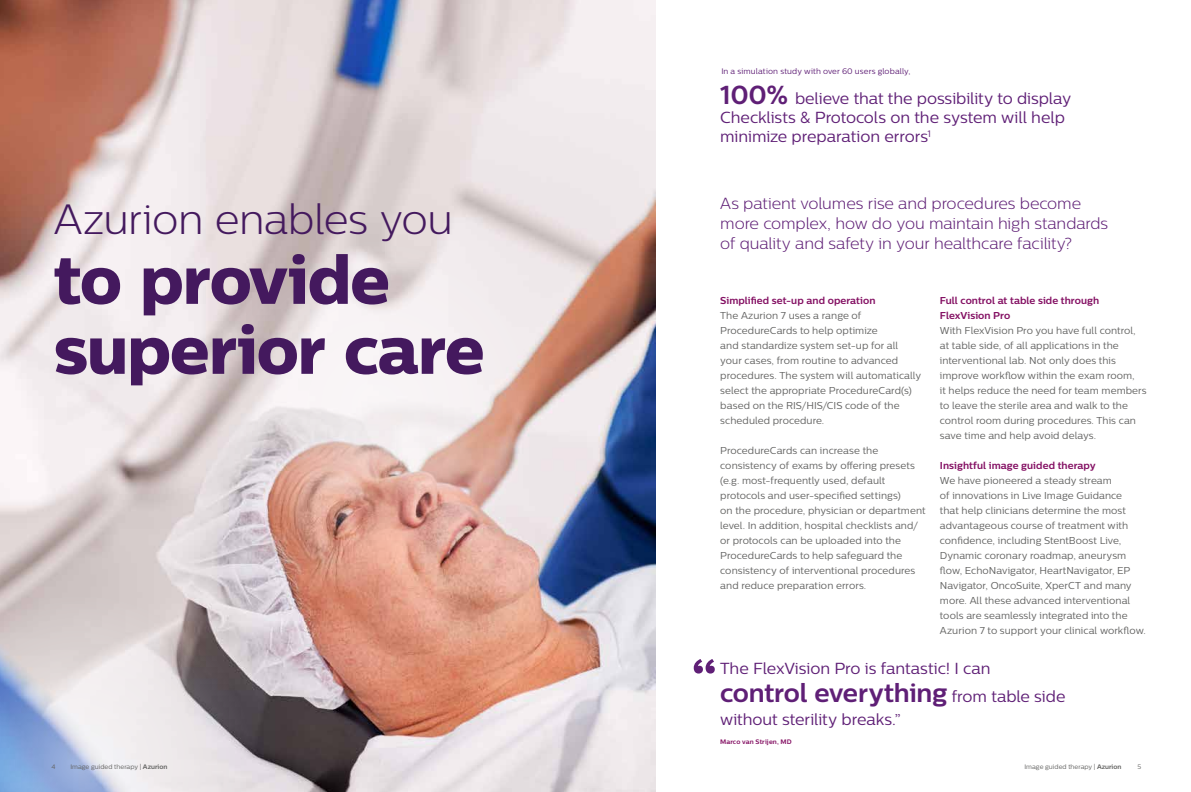
<style>
.page{position:relative;width:1191px;height:792px;background:#fff}
.page>*{position:absolute;margin:0;border:0;box-sizing:border-box;transform-origin:0 0}
.t1{font:68px/70px "Centrale Sans X Bold";letter-spacing:-.015em;color:#44195e}
.t2{font:50px "Centrale Sans X Bold";color:#5f1f76}
.t3{font:300 42px "Centrale Sans";letter-spacing:-.015em;color:#44195e}
.t4{font:700 26px "Centrale Sans";letter-spacing:-.01em;color:#5f1f76}
.t5{font:16px/19.2px "Centrale Sans";letter-spacing:-.005em;color:#5f1f76}
.t6{font:300 16px/20px "Centrale Sans";letter-spacing:-.005em;color:#5f1f76}
.t7{font:10px/15px "Centrale Sans";letter-spacing:.005em;color:#636362}
.t8{font:700 10px/15px "Centrale Sans";letter-spacing:.005em;color:#841063}
.t9{font:8px "Centrale Sans";letter-spacing:.015em;color:#5f1f76}
.t10{font:6.5px "Centrale Sans";color:#636362}
.t11{font:700 6.5px "Centrale Sans";letter-spacing:.02em;color:#841063}
.s1{font-weight:700;font-size:26px}
.s2{font-weight:400;font-size:16px}
.s3{font-weight:700}
</style>
<div class="page">
<img style="left:0;top:0;width:655px;height:792px">
<svg style="left:207px;top:235px;width:341px;height:341px"></svg>
<svg style="left:0;top:591px;width:252px;height:201px"></svg>
<p class="t9" style="left:721px;top:66px;width:190px">In a simulation study with over 60 users globally,</p>
<h3 class="t3" style="left:54px;top:195px;width:400px">Azurion enables you</h3>
<h1 class="t1" style="left:54px;top:244px;width:432px">to provide superior care</h1>
<h3 class="t5" style="left:720px;top:88px;width:352px"><span class="s1">100%</span> believe that the possibility to display<br>Checklists &amp; Protocols on the system will help minimize preparation errors<sup>1</sup></h3>
<h3 class="t6" style="left:720px;top:193px;width:389px">As patient volumes rise and procedures become more complex, how do you maintain high standards of quality and safety in your healthcare facility?</h3>
<p class="t8" style="left:720px;top:293px;width:157px">Simplified set-up and operation</p>
<p class="t7" style="left:720px;top:308px;width:202px">The Azurion 7 uses a range of ProcedureCards to help optimize<br>and standardize system set-up for all your cases, from routine to advanced procedures. The system will automatically select the appropriate ProcedureCard(s) based on the RIS/HIS/CIS code of the scheduled procedure.</p>
<p class="t7" style="left:720px;top:443px;width:207px">ProcedureCards can increase the consistency of exams by offering presets (e.g. most-frequently used, default protocols and user-specified settings)<br>on the procedure, physician or department level. In addition, hospital checklists and/ or protocols can be uploaded into the ProcedureCards to help safeguard the consistency of interventional procedures and reduce preparation errors.</p>
<p class="t8" style="left:940px;top:293px;width:161px">Full control at table side through<br>FlexVision Pro</p>
<p class="t7" style="left:940px;top:323px;width:208px">With FlexVision Pro you have full control, at table side, of all applications in the interventional lab. Not only does this improve workflow within the exam room,<br>it helps reduce the need for team members to leave the sterile area and walk to the control room during procedures. This can save time and help avoid delays.</p>
<p class="t8" style="left:940px;top:458px;width:157px">Insightful image guided therapy</p>
<p class="t7" style="left:940px;top:473px;width:207px">We have pioneered a steady stream<br>of innovations in Live Image Guidance<br>that help clinicians determine the most advantageous course of treatment with confidence, including StentBoost Live, Dynamic coronary roadmap, aneurysm flow, EchoNavigator, HeartNavigator, EP Navigator, OncoSuite, XperCT and many more. All these advanced interventional tools are seamlessly integrated into the Azurion 7 to support your clinical workflow.</p>
<h3 class="t5" style="left:720px;top:658px;width:272px">The FlexVision Pro is fantastic! I can</h3>
<h3 class="t4" style="left:720px;top:677px;width:347px">control everything <span class="s2">from table side</span></h3>
<h3 class="t5" style="left:720px;top:709px;width:183px">without sterility breaks.”</h3>
<p class="t11" style="left:720px;top:738px;width:73px">Marco van Strijen, MD</p>
<h2 class="t2" style="left:691px;top:645px;width:28px">“</h2>
<p class="t10" style="left:51px;top:763px;width:5px">4</p>
<p class="t10" style="left:70px;top:763px;width:99px">Image guided therapy | <span class="s3">Azurion</span></p>
<p class="t10" style="left:1024px;top:763px;width:99px">Image guided therapy | <span class="s3">Azurion</span></p>
<p class="t10" style="left:1137px;top:763px;width:5px">5</p>
</div>
